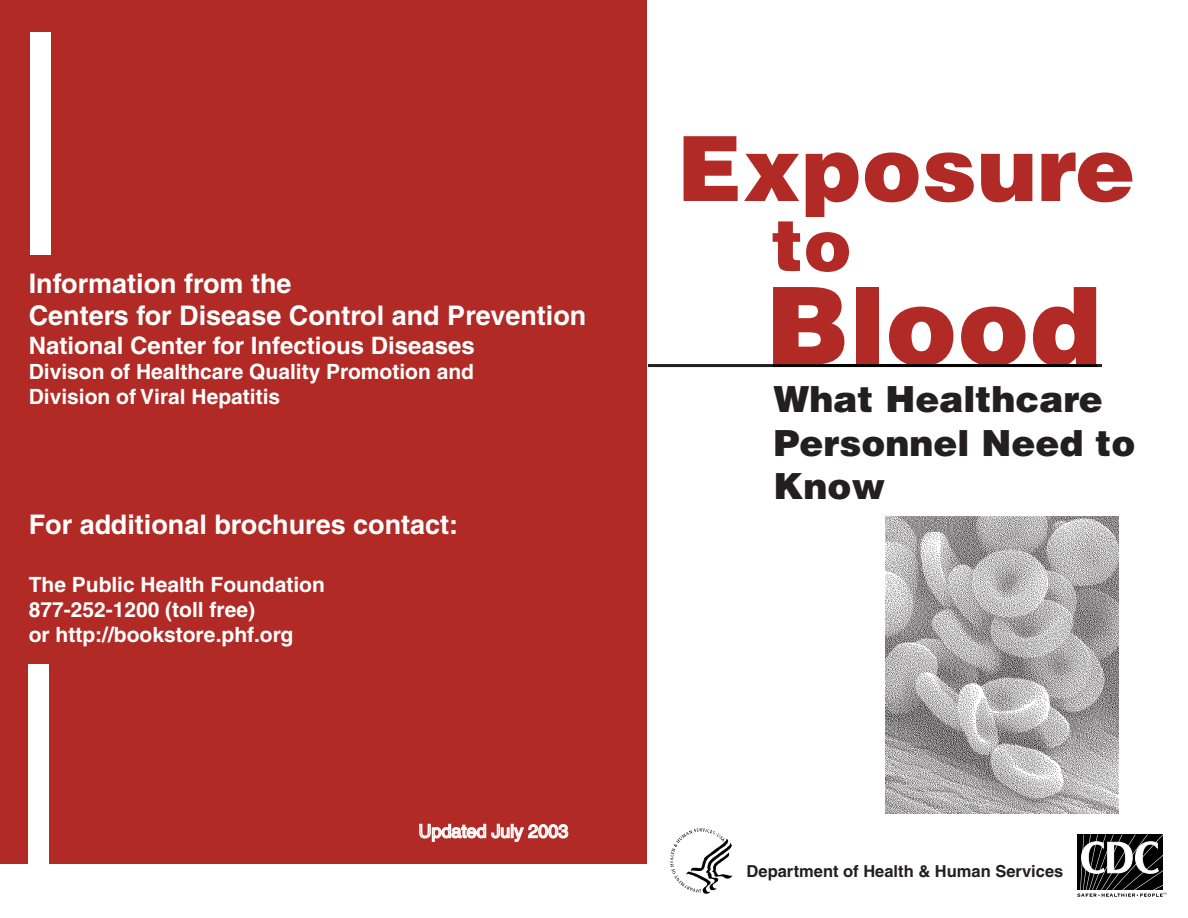
<style>
.page{position:relative;width:1188px;height:918px;background:#fff}
.page>*{position:absolute;margin:0;border:0;box-sizing:border-box;transform-origin:0 0}
.t1{font:900 108px "Helvetica";color:#b22a25}
.t2{font:900 90px "Helvetica";color:#b22a25}
.t3{font:900 72px "Helvetica";color:#b22a25}
.t4{font:900 36px/43.2px "Helvetica";color:#231f20}
.t5{font:700 27px/32.4px "Helvetica";color:#fff}
.t6{font:700 24px "Helvetica";color:#fff}
.t7{font:700 21px/25.2px "Helvetica";color:#fff}
.t8{font:700 16.5px "Helvetica";color:#231f20}
</style>
<div class="page">
<div style="left:0;top:0;width:646px;height:864px;background:#b22a25"></div>
<div style="left:30px;top:32px;width:21px;height:223px;background:#fff"></div>
<div style="left:29px;top:664px;width:20px;height:223px;background:#fff"></div>
<svg style="left:648px;top:364px;width:454px;height:3px"></svg>
<hr style="left:773px;top:364px;width:323px;height:2px;background:#000">
<svg style="left:419px;top:823px;width:150px;height:19px"></svg>
<img style="left:885px;top:516px;width:234px;height:297px">
<img style="left:670px;top:828px;width:63px;height:66px">
<svg style="left:1077px;top:834px;width:89px;height:63px"></svg>
<p class="t5" style="left:29px;top:267px;width:559px">Information from the<br>Centers for Disease Control and Prevention</p>
<p class="t6" style="left:29px;top:331px;width:448px">National Center for Infectious Diseases</p>
<p class="t7" style="left:29px;top:359px;width:447px">Divison of Healthcare Quality Promotion and<br>Division of Viral Hepatitis</p>
<p class="t5" style="left:29px;top:508px;width:431px">For additional brochures contact:</p>
<p class="t7" style="left:29px;top:571px;width:298px">The Public Health Foundation<br>877-252-1200 (toll free)<br>or http://bookstore.phf.org</p>
<p class="t2" style="left:677px;top:110px;width:460px">Exposure</p>
<p class="t3" style="left:772px;top:198px;width:81px">to</p>
<h1 class="t1" style="left:765px;top:255px;width:338px">Blood</h1>
<p class="t4" style="left:774px;top:377px;width:364px">What Healthcare<br>Personnel Need to<br>Know</p>
<p class="t8" style="left:747px;top:861px;width:318px">Department of Health &amp; Human Services</p>
</div>
